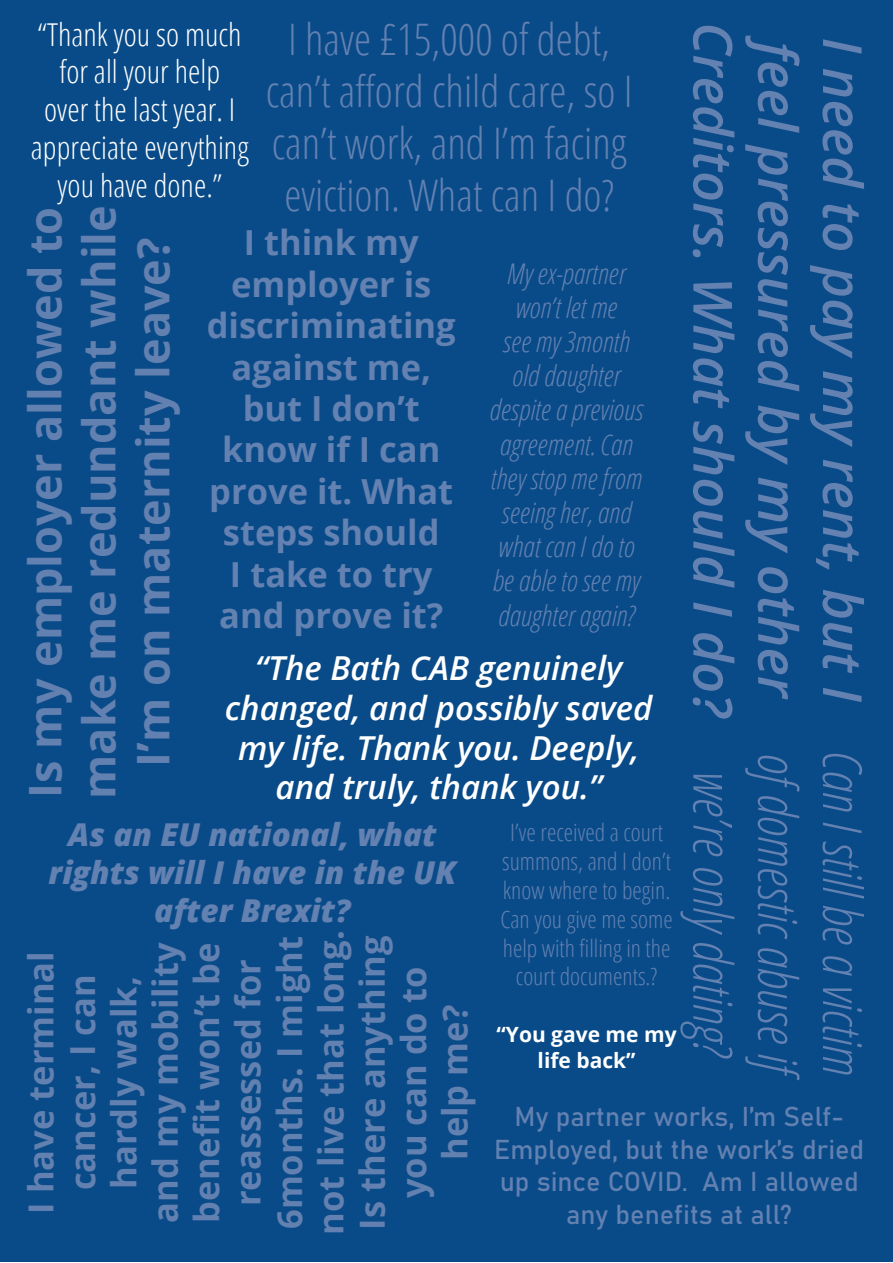
<style>
.page{position:relative;width:893px;height:1263px;background:#fff}
.page>*{position:absolute;margin:0;border:0;box-sizing:border-box;transform-origin:0 0}
.t1{font:italic 600 54px "Open Sans";color:#6381b1}
.t2{font:italic 300 condensed 54px "Open Sans";color:#6381b1}
.t3{font:700 45px/54px "Open Sans";color:#6381b0;text-align:center}
.t4{font:300 condensed 43.5px/52.2px "Open Sans";color:#6381b1;text-align:center}
.t5{font:700 34.5px/41.4px "Open Sans";color:#6381b0;text-align:center}
.t6{font:700 34.5px/41.4px "Open Sans";color:#6381b1;text-align:center}
.t7{font:italic 600 33px/39.6px "Open Sans";color:#fff;text-align:center}
.t8{font:300 condensed 31.5px/37.8px "Open Sans";color:#fff;text-align:center}
.t9{font:italic 800 31.5px/37.8px "Open Sans";color:#6381b1;text-align:center}
.t10{font:italic 300 condensed 28.5px/34.2px "Open Sans";color:#6381b1;text-align:center}
.t11{font:27px/32.4px "Bahnschrift";color:#6381b1;text-align:center}
.t12{font:300 condensed 24px/28.8px "Open Sans";color:#6381b1;text-align:center}
.t13{font:700 21px/25.5px "Open Sans";color:#fff;text-align:center}
</style>
<div class="page">
<div style="left:0;top:0;width:893px;height:1261px;background:#094b88"></div>
<p class="t8" style="left:31px;top:14px;width:219px">“Thank you so much for all your help<br>over the last year. I appreciate everything you have done.”</p>
<h3 class="t4" style="left:266px;top:11px;width:368px">I have £15,000 of debt, can’t afford child care, so I can’t work, and I’m facing eviction. What can I do?</h3>
<h1 class="t1" style="left:750px;top:22px;width:698px;rotate:90deg">Creditors. What should I do?</h1>
<h1 class="t1" style="left:815px;top:42px;width:660px;rotate:90deg">feel pressured by my other</h1>
<h1 class="t1" style="left:880px;top:37px;width:666px;rotate:90deg">I need to pay my rent, but I</h1>
<h2 class="t3" style="left:17px;top:799px;width:595px;rotate:-90deg">Is my employer allowed to make me redundant while<br>I’m on maternity leave?</h2>
<p class="t6" style="left:207px;top:221px;width:250px">I think my employer is discriminating against me, but I don’t know if I can prove it. What steps should<br>I take to try and prove it?</p>
<p class="t10" style="left:489px;top:255px;width:155px">My ex-partner won’t let me<br>see my 3month old daughter despite a previous agreement. Can they stop me from seeing her, and what can I do to be able to see my daughter again?</p>
<p class="t7" style="left:225px;top:648px;width:429px">“The Bath CAB genuinely changed, and possibly saved my life. Thank you. Deeply, and truly, thank you.”</p>
<h1 class="t2" style="left:814px;top:752px;width:321px;rotate:90deg">of domestic abuse if</h1>
<h1 class="t2" style="left:879px;top:750px;width:326px;rotate:90deg">Can I still be a victim</h1>
<h1 class="t2" style="left:750px;top:770px;width:290px;rotate:90deg">we’re only dating?</h1>
<p class="t9" style="left:49px;top:814px;width:409px">As an EU national, what rights will I have in the UK after Brexit?</p>
<p class="t12" style="left:500px;top:817px;width:174px">I’ve received a court summons, and I don’t know where to begin.<br>Can you give me some help with filling in the court documents.?</p>
<p class="t5" style="left:20px;top:1234px;width:305px;rotate:-90deg">I have terminal cancer, I can hardly walk,<br>and my mobility benefit won’t be reassessed for<br>6months. I might not live that long.<br>Is there anything you can do to help me?</p>
<p class="t13" style="left:497px;top:1021px;width:182px">“You gave me my life back”</p>
<p class="t11" style="left:494px;top:1100px;width:371px">My partner works, I’m Self-<br>Employed, but the work’s dried up since COVID. Am I allowed any benefits at all?</p>
</div>
